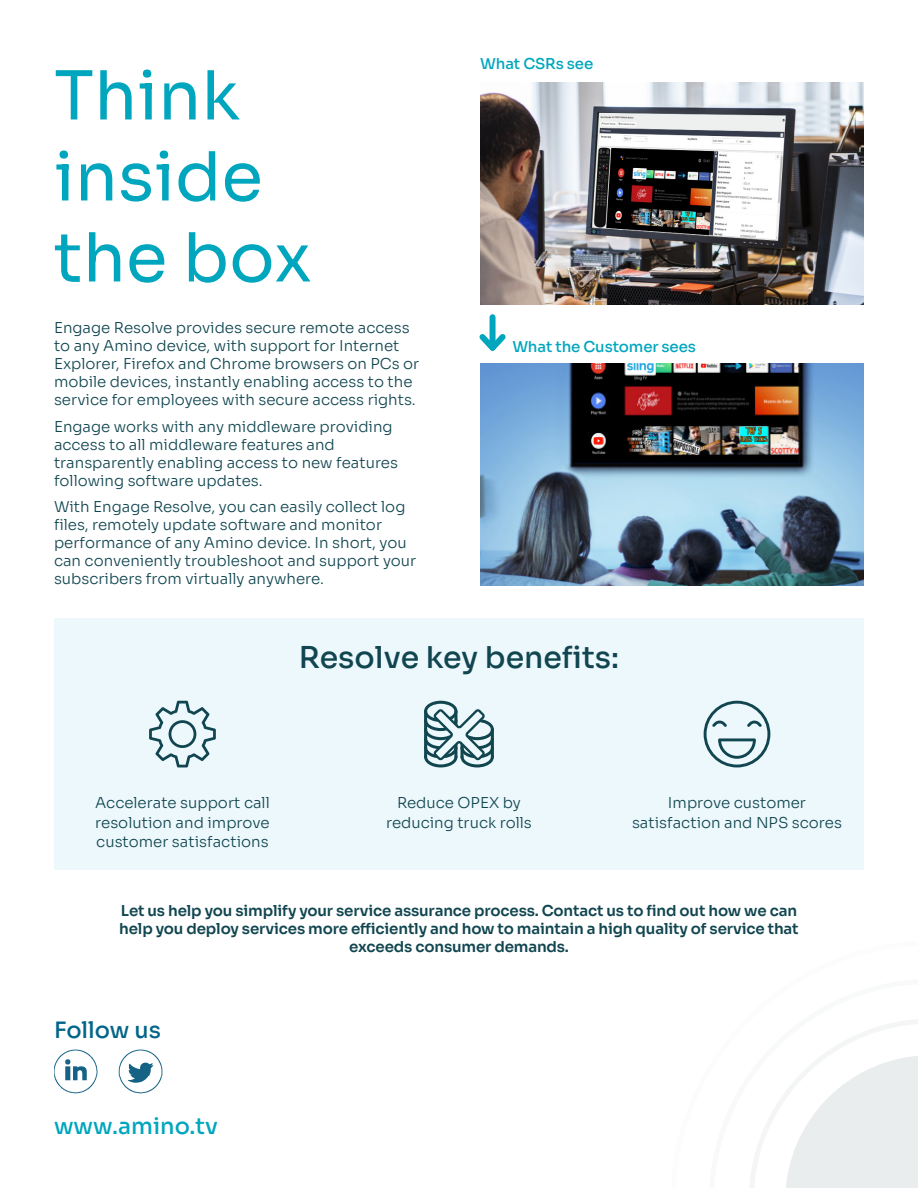
<style>
.page{position:relative;width:918px;height:1188px;background:#fff}
.page>*{position:absolute;margin:0;border:0;box-sizing:border-box;transform-origin:0 0}
.t1{font:67.5px/81px "Sora";color:#00a6bd}
.t2{font:500 30px "Sora";color:#114650}
.t3{font:500 22.5px "Sora";color:#00a6bd}
.t4{font:500 22.5px "Sora";color:#006589}
.t5{font:300 15px/18px "Sora";color:#114650}
.t6{font:600 15px/18px "Sora";letter-spacing:-.01em;color:#114650;text-align:center}
.t7{font:500 15px "Sora";letter-spacing:-.01em;color:#00a6bd}
</style>
<div class="page">
<img style="left:480px;top:83px;width:384px;height:222px">
<img style="left:480px;top:363px;width:384px;height:222px">
<div style="left:490px;top:317px;width:6px;height:31px;background:#00a6bd"></div>
<svg style="left:479px;top:328px;width:27px;height:23px"></svg>
<div style="left:54px;top:618px;width:810px;height:252px;background:#edf8fc"></div>
<svg style="left:704px;top:701px;width:66px;height:66px"></svg>
<svg style="left:149px;top:701px;width:67px;height:66px"></svg>
<svg style="left:750px;top:1020px;width:168px;height:168px"></svg>
<img style="left:54px;top:1049px;width:109px;height:45px">
<svg style="left:424px;top:701px;width:70px;height:66px"></svg>
<p class="t1" style="left:54px;top:49px;width:259px">Think inside the box</p>
<p class="t5" style="left:54px;top:318px;width:367px">Engage Resolve provides secure remote access to any Amino device, with support for Internet Explorer, Firefox and Chrome browsers on PCs or mobile devices, instantly enabling access to the service for employees with secure access rights.</p>
<p class="t5" style="left:54px;top:416px;width:346px">Engage works with any middleware providing access to all middleware features and transparently enabling access to new features following software updates.</p>
<p class="t5" style="left:54px;top:497px;width:364px">With Engage Resolve, you can easily collect log files, remotely update software and monitor performance of any Amino device. In short, you can conveniently troubleshoot and support your subscribers from virtually anywhere.</p>
<p class="t7" style="left:480px;top:51px;width:115px">What CSRs see</p>
<p class="t7" style="left:512px;top:334px;width:185px">What the Customer sees</p>
<p class="t2" style="left:299px;top:633px;width:322px">Resolve key benefits:</p>
<p class="t5" style="left:95px;top:792px;width:176px;line-height:19.5px;text-align:justify">Accelerate support call resolution and improve customer satisfactions</p>
<p class="t5" style="left:386px;top:792px;width:147px;line-height:19.5px;text-align:center">Reduce OPEX by reducing truck rolls</p>
<p class="t5" style="left:632px;top:792px;width:211px;line-height:19.5px;text-align:center">Improve customer satisfaction and NPS scores</p>
<p class="t6" style="left:119px;top:900px;width:681px">Let us help you simplify your service assurance process. Contact us to find out how we can help you deploy services more efficiently and how to maintain a high quality of service that exceeds consumer demands.</p>
<p class="t4" style="left:54px;top:1011px;width:109px">Follow us</p>
<p class="t3" style="left:54px;top:1107px;width:166px">www.amino.tv</p>
</div>
